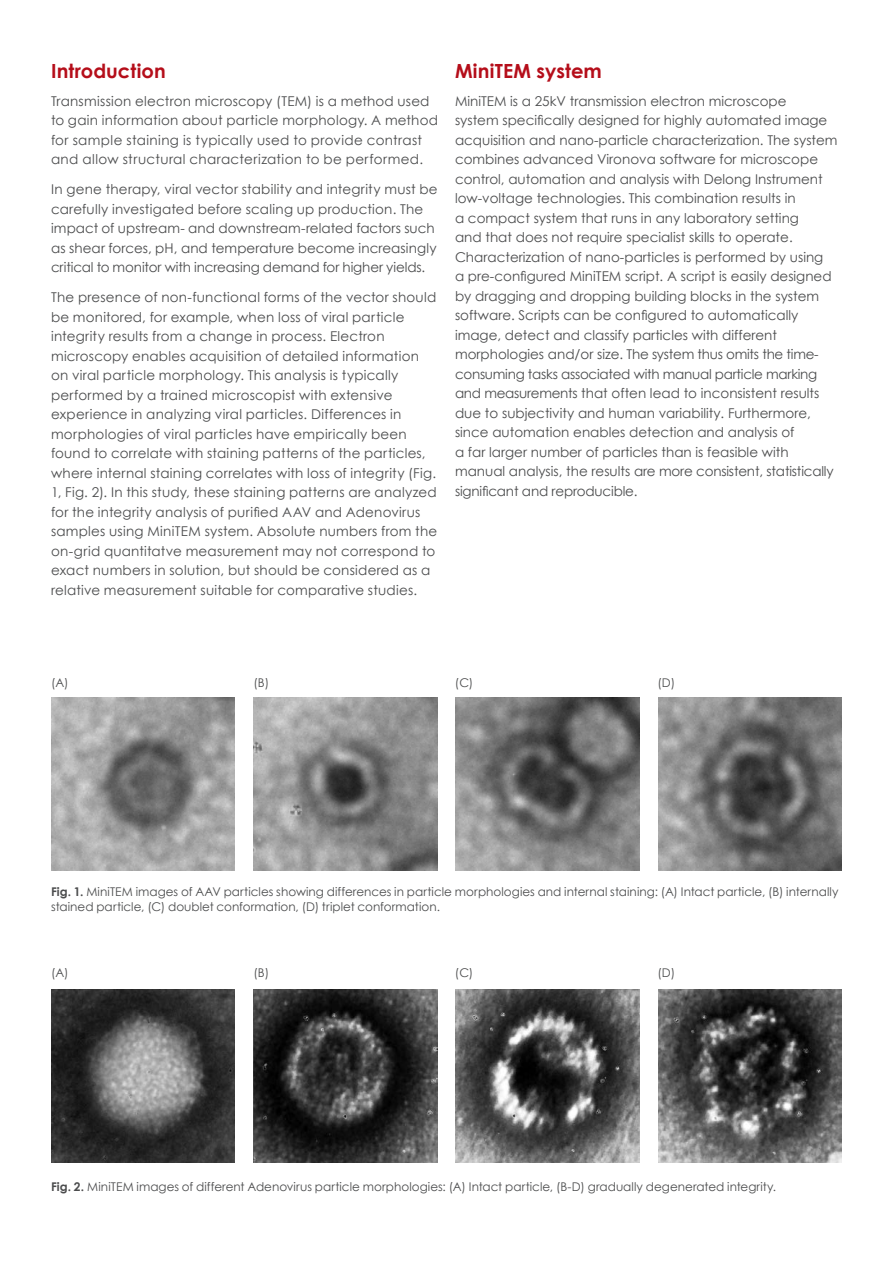
<style>
.page{position:relative;width:893px;height:1263px;background:#fff}
.page>*{position:absolute;margin:0;border:0;box-sizing:border-box;transform-origin:0 0}
.t1{font:700 19.5px "Century Gothic";letter-spacing:.005em;color:#b50e1a}
.t2{font:13.5px/19.5px "Century Gothic";color:#4b4c4d}
.t3{font:13.5px/19.5px "Century Gothic";letter-spacing:.02em;color:#4b4c4d}
.t4{font:12px/15px "Century Gothic";letter-spacing:.005em;color:#4b4c4d}
.s1{font-weight:700}
</style>
<div class="page">
<img style="left:51px;top:697px;width:184px;height:174px">
<img style="left:253px;top:697px;width:184px;height:174px">
<img style="left:456px;top:697px;width:183px;height:174px">
<img style="left:658px;top:697px;width:184px;height:174px">
<img style="left:51px;top:989px;width:184px;height:174px">
<img style="left:253px;top:989px;width:184px;height:174px">
<img style="left:456px;top:989px;width:183px;height:174px">
<img style="left:658px;top:989px;width:184px;height:174px">
<h1 class="t1" style="left:51px;top:58px;width:116px">Introduction</h1>
<p class="t3" style="left:51px;top:91px;width:388px">Transmission electron microscopy (TEM) is a method used to gain information about particle morphology. A method for sample staining is typically used to provide contrast and allow structural characterization to be performed.</p>
<p class="t2" style="left:51px;top:179px;width:388px">In gene therapy, viral vector stability and integrity must be carefully investigated before scaling up production. The impact of upstream- and downstream-related factors such as shear forces, pH, and temperature become increasingly critical to monitor with increasing demand for higher yields.</p>
<p class="t2" style="left:51px;top:288px;width:388px">The presence of non-functional forms of the vector should be monitored, for example, when loss of viral particle integrity results from a change in process. Electron microscopy enables acquisition of detailed information on viral particle morphology. This analysis is typically performed by a trained microscopist with extensive experience in analyzing viral particles. Differences in morphologies of viral particles have empirically been found to correlate with staining patterns of the particles, where internal staining correlates with loss of integrity (Fig.<br>1, Fig. 2). In this study, these staining patterns are analyzed for the integrity analysis of purified AAV and Adenovirus samples using MiniTEM system. Absolute numbers from the on-grid quantitatve measurement may not correspond to exact numbers in solution, but should be considered as a relative measurement suitable for comparative studies.</p>
<h1 class="t1" style="left:455px;top:58px;width:148px">MiniTEM system</h1>
<p class="t2" style="left:455px;top:91px;width:384px">MiniTEM is a 25kV transmission electron microscope<br>system specifically designed for highly automated image acquisition and nano-particle characterization. The system combines advanced Vironova software for microscope control, automation and analysis with Delong Instrument low-voltage technologies. This combination results in<br>a compact system that runs in any laboratory setting<br>and that does not require specialist skills to operate.<br>Characterization of nano-particles is performed by using<br>a pre-configured MiniTEM script. A script is easily designed by dragging and dropping building blocks in the system software. Scripts can be configured to automatically image, detect and classify particles with different morphologies and/or size. The system thus omits the time&shy;consuming tasks associated with manual particle marking and measurements that often lead to inconsistent results due to subjectivity and human variability. Furthermore, since automation enables detection and analysis of<br>a far larger number of particles than is feasible with manual analysis, the results are more consistent, statistically significant and reproducible.</p>
<p class="t4" style="left:51px;top:675px;width:19px">(A)</p>
<p class="t4" style="left:253px;top:675px;width:17px">(B)</p>
<p class="t4" style="left:455px;top:675px;width:20px">(C)</p>
<p class="t4" style="left:657px;top:675px;width:19px">(D)</p>
<p class="t4" style="left:51px;top:884px;width:789px"><span class="s1">Fig. 1.</span> MiniTEM images of AAV particles showing differences in particle morphologies and internal staining: (A) Intact particle, (B) internally stained particle, (C) doublet conformation, (D) triplet conformation.</p>
<p class="t4" style="left:51px;top:965px;width:19px">(A)</p>
<p class="t4" style="left:253px;top:965px;width:17px">(B)</p>
<p class="t4" style="left:455px;top:965px;width:20px">(C)</p>
<p class="t4" style="left:657px;top:965px;width:19px">(D)</p>
<p class="t4" style="left:51px;top:1179px;width:727px"><span class="s1">Fig. 2.</span> MiniTEM images of different Adenovirus particle morphologies: (A) Intact particle, (B-D) gradually degenerated integrity.</p>
</div>
